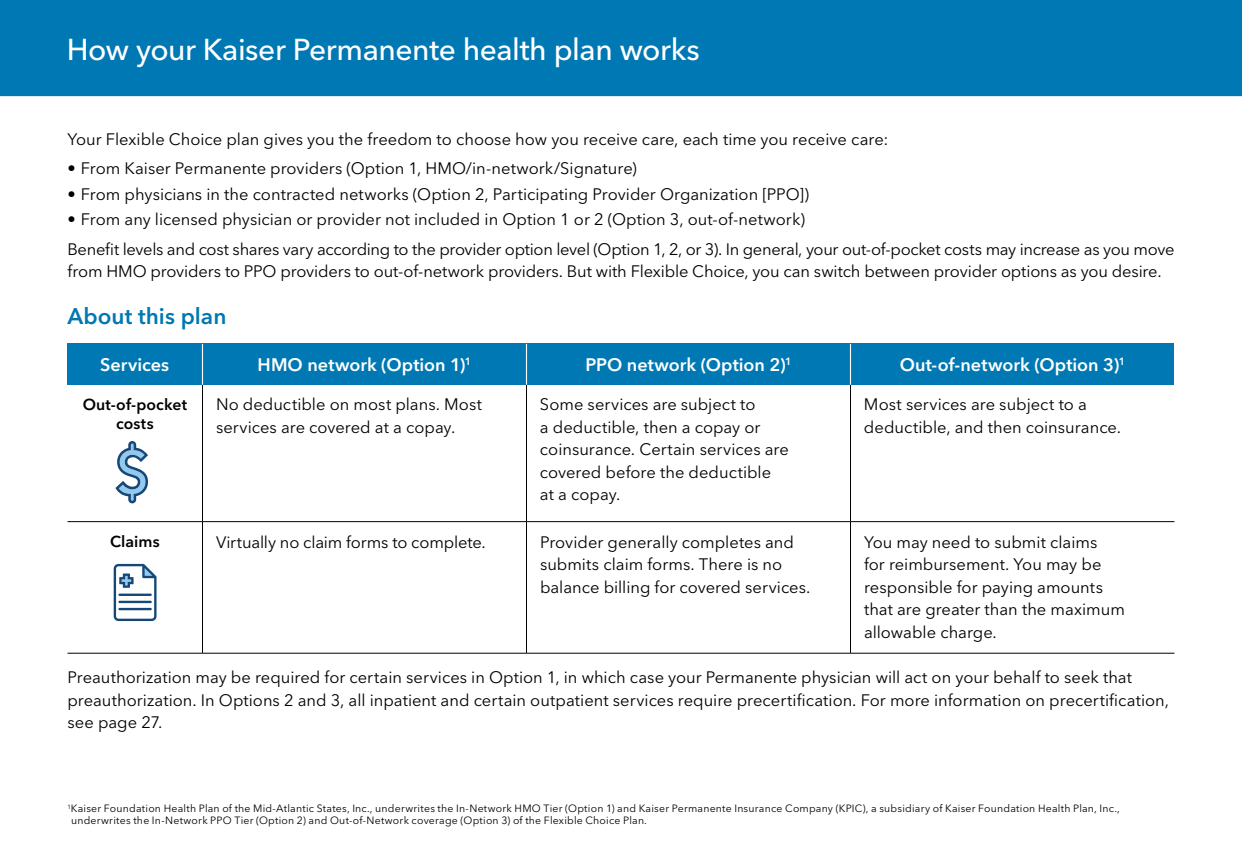
<style>
.page{position:relative;width:1242px;height:864px;background:#fff}
.page>*{position:absolute;margin:0;border:0;box-sizing:border-box;transform-origin:0 0}
.t1{font:500 30px "Avenir Next LT Pro";letter-spacing:-.015em;color:#fff}
.t2{font:600 22.5px "Avenir Next LT Pro";color:#0078b3}
.t3{font:600 18px "Avenir Next LT Pro";color:#fff}
.t4{font:16.5px/22.5px "Avenir Next LT Pro";color:#000}
.t5{font:600 15.75px/19.5px "Avenir Next LT Pro";letter-spacing:.01em;color:#000;text-align:center}
.t6{font:10.5px/12px "Avenir Next LT Pro";letter-spacing:.02em;color:#000}
</style>
<div class="page">
<div style="left:68px;top:344px;width:134px;height:41px;background:#0078b3"></div>
<div style="left:202px;top:344px;width:324px;height:41px;background:#0078b3"></div>
<div style="left:526px;top:344px;width:324px;height:41px;background:#0078b3"></div>
<div style="left:850px;top:344px;width:324px;height:41px;background:#0078b3"></div>
<hr style="left:202px;top:344px;width:1px;height:41px;background:#fff">
<hr style="left:526px;top:344px;width:1px;height:41px;background:#fff">
<hr style="left:850px;top:344px;width:1px;height:41px;background:#fff">
<hr style="left:68px;top:653px;width:134px;height:1px;background:#000">
<hr style="left:202px;top:653px;width:324px;height:1px;background:#000">
<hr style="left:526px;top:653px;width:324px;height:1px;background:#000">
<hr style="left:850px;top:653px;width:324px;height:1px;background:#000">
<hr style="left:526px;top:385px;width:1px;height:136px;background:#000">
<hr style="left:850px;top:385px;width:1px;height:136px;background:#000">
<hr style="left:526px;top:522px;width:1px;height:131px;background:#000">
<hr style="left:850px;top:522px;width:1px;height:131px;background:#000">
<hr style="left:202px;top:385px;width:1px;height:136px;background:#000">
<hr style="left:68px;top:521px;width:134px;height:1px;background:#000">
<hr style="left:202px;top:521px;width:324px;height:1px;background:#000">
<hr style="left:202px;top:522px;width:1px;height:131px;background:#000">
<hr style="left:526px;top:521px;width:324px;height:1px;background:#000">
<hr style="left:850px;top:521px;width:324px;height:1px;background:#000">
<svg style="left:114px;top:564px;width:43px;height:57px"></svg>
<svg style="left:115px;top:441px;width:33px;height:62px"></svg>
<div style="left:0;top:0;width:1242px;height:95px;background:#0078b3"></div>
<h1 class="t1" style="left:67px;top:31px;width:634px">How your Kaiser Permanente health plan works</h1>
<p class="t4" style="left:68px;top:128px;width:822px">Your Flexible Choice plan gives you the freedom to choose how you receive care, each time you receive care:</p>
<p class="t4" style="left:68px;top:157px;width:571px">• From Kaiser Permanente providers (Option 1, HMO/in-network/Signature)</p>
<p class="t4" style="left:68px;top:183px;width:743px">• From physicians in the contracted networks (Option 2, Participating Provider Organization [PPO])</p>
<p class="t4" style="left:68px;top:205px;width:1109px;line-height:29.2px">• From any licensed physician or provider not included in Option 1 or 2 (Option 3, out-of-network)<br>Benefit levels and cost shares vary according to the provider option level (Option 1, 2, or 3). In general, your out-of-pocket costs may increase as you move</p>
<p class="t4" style="left:68px;top:260px;width:1096px">from HMO providers to PPO providers to out-of-network providers. But with Flexible Choice, you can switch between provider options as you desire.</p>
<h2 class="t2" style="left:68px;top:303px;width:160px">About this plan</h2>
<p class="t3" style="left:100px;top:354px;width:71px">Services</p>
<p class="t3" style="left:258px;top:354px;width:215px">HMO network (Option 1)<sup>1</sup></p>
<p class="t3" style="left:585px;top:354px;width:208px">PPO network (Option 2)<sup>1</sup></p>
<p class="t3" style="left:900px;top:354px;width:227px">Out-of-network (Option 3)<sup>1</sup></p>
<p class="t5" style="left:83px;top:394px;width:106px">Out-of-pocket costs</p>
<p class="t4" style="left:216px;top:393px;width:268px">No deductible on most plans. Most services are covered at a copay.</p>
<p class="t4" style="left:540px;top:393px;width:250px">Some services are subject to<br>a deductible, then a copay or coinsurance. Certain services are covered before the deductible at a copay.</p>
<p class="t4" style="left:864px;top:393px;width:259px">Most services are subject to a deductible, and then coinsurance.</p>
<p class="t5" style="left:110px;top:532px;width:51px">Claims</p>
<p class="t4" style="left:216px;top:531px;width:271px">Virtually no claim forms to complete.</p>
<p class="t4" style="left:540px;top:531px;width:272px">Provider generally completes and submits claim forms. There is no balance billing for covered services.</p>
<p class="t4" style="left:864px;top:531px;width:262px">You may need to submit claims<br>for reimbursement. You may be responsible for paying amounts that are greater than the maximum allowable charge.</p>
<p class="t4" style="left:68px;top:666px;width:1103px">Preauthorization may be required for certain services in Option 1, in which case your Permanente physician will act on your behalf to seek that preauthorization. In Options 2 and 3, all inpatient and certain outpatient services require precertification. For more information on precertification, see page 27.</p>
<p class="t6" style="left:71px;top:802px;width:1050px;text-indent:-4px"><sup>1</sup>Kaiser Foundation Health Plan of the Mid-Atlantic States, Inc., underwrites the In-Network HMO Tier (Option 1) and Kaiser Permanente Insurance Company (KPIC), a subsidiary of Kaiser Foundation Health Plan, Inc., underwrites the In-Network PPO Tier (Option 2) and Out-of-Network coverage (Option 3) of the Flexible Choice Plan.</p>
</div>
